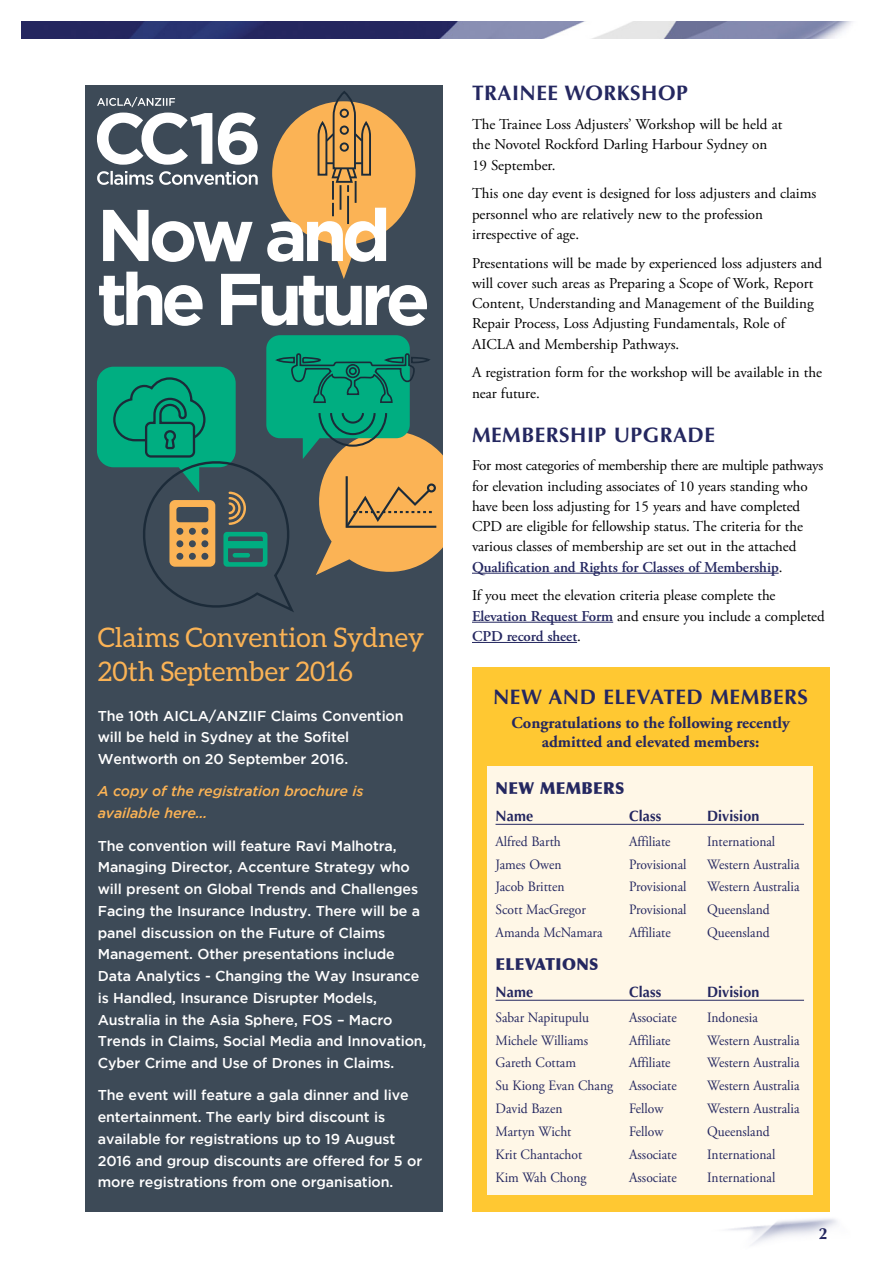
<style>
.page{position:relative;width:893px;height:1263px;background:#fff}
.page>*{position:absolute;margin:0;border:0;box-sizing:border-box;transform-origin:0 0}
.t1{font:700 73.05px/63.9px "Gotham";letter-spacing:-.08em;color:#fff}
.t2{font:27px/34.2px "Aleo";color:#fbb355}
.t3{font:700 21px "Optima";letter-spacing:.025em;color:#242760}
.t4{font:700 16.5px/19.5px "Adobe Garamond Pro";color:#242760;text-align:center}
.t5{font:900 16.5px "Optima";letter-spacing:.025em;color:#242760;scale:.95 1}
.t6{font:700 16.2px "Optima";color:#242760}
.t7{font:15px/20.2px "Adobe Garamond Pro";color:#000}
.t8{font:700 15px "Optima";letter-spacing:.01em;color:#242760;scale:.95 1}
.t9{font:500 14.25px/21.8px "Gotham";letter-spacing:-.01em;color:#fff}
.t10{font:14.25px "Adobe Garamond Pro";color:#242760;scale:.95 1}
.t11{font:italic 500 14.25px/21.8px "Gotham";letter-spacing:-.01em;color:#fbb355}
.s1{font-weight:600;color:#242760}
</style>
<div class="page">
<img style="left:728px;top:1218px;width:109px;height:27px">
<img style="left:21px;top:21px;width:832px;height:17px">
<hr style="left:472px;top:573px;width:307px;height:1px;background:#242760">
<hr style="left:472px;top:622px;width:141px;height:1px;background:#242760">
<hr style="left:472px;top:642px;width:105px;height:1px;background:#242760">
<div style="left:472px;top:668px;width:357px;height:544px;background:#ffc832"></div>
<div style="left:487px;top:766px;width:325px;height:428px;background:#fff7e7"></div>
<hr style="left:496px;top:824px;width:308px;height:1px;background:#242760">
<hr style="left:496px;top:1000px;width:308px;height:1px;background:#242760">
<div style="left:85px;top:85px;width:357px;height:1127px;background:#3d4a57"></div>
<svg style="left:272px;top:91px;width:143px;height:188px"></svg>
<svg style="left:97px;top:335px;width:345px;height:277px"></svg>
<div style="left:346px;top:364px;width:14px;height:14px;border:2px solid #1c2b39;border-radius:50%"></div>
<div style="left:349px;top:367px;width:8px;height:8px;border:2px solid #1c2b39;border-radius:50%"></div>
<svg style="left:97px;top:97px;width:78px;height:10px"></svg>
<svg style="left:97px;top:113px;width:161px;height:52px"></svg>
<svg style="left:97px;top:171px;width:161px;height:14px"></svg>
<h1 class="t1" style="left:97px;top:201px;width:335px">Now and the Future</h1>
<h2 class="t2" style="left:98px;top:620px;width:328px">Claims Convention Sydney<br>20th September 2016</h2>
<p class="t9" style="left:98px;top:704px;width:307px">The 10th AICLA/ANZIIF Claims Convention will be held in Sydney at the Sofitel<br>Wentworth on 20 September 2016.</p>
<p class="t11" style="left:98px;top:780px;width:267px">A copy of the registration brochure is available here…</p>
<p class="t9" style="left:98px;top:834px;width:330px">The convention will feature Ravi Malhotra, Managing Director, Accenture Strategy who will present on Global Trends and Challenges Facing the Insurance Industry. There will be a panel discussion on the Future of Claims Management. Other presentations include Data Analytics - Changing the Way Insurance is Handled, Insurance Disrupter Models, Australia in the Asia Sphere, FOS – Macro Trends in Claims, Social Media and Innovation, Cyber Crime and Use of Drones in Claims.</p>
<p class="t9" style="left:98px;top:1084px;width:326px">The event will feature a gala dinner and live entertainment. The early bird discount is available for registrations up to 19 August 2016 and group discounts are offered for 5 or more registrations from one organisation.</p>
<h3 class="t3" style="left:472px;top:81px;width:217px">TRAINEE WORKSHOP</h3>
<p class="t7" style="left:472px;top:115px;width:312px">The Trainee Loss Adjusters’ Workshop will be held at the Novotel Rockford Darling Harbour Sydney on<br>19 September.</p>
<p class="t7" style="left:472px;top:184px;width:346px">This one day event is designed for loss adjusters and claims personnel who are relatively new to the profession irrespective of age.</p>
<p class="t7" style="left:472px;top:253px;width:352px">Presentations will be made by experienced loss adjusters and will cover such areas as Preparing a Scope of Work, Report Content, Understanding and Management of the Building Repair Process, Loss Adjusting Fundamentals, Role of AICLA and Membership Pathways.</p>
<p class="t7" style="left:472px;top:363px;width:351px">A registration form for the workshop will be available in the near future.</p>
<h3 class="t3" style="left:472px;top:422px;width:244px">MEMBERSHIP UPGRADE</h3>
<p class="t7" style="left:472px;top:456px;width:353px">For most categories of membership there are multiple pathways for elevation including associates of 10 years standing who have been loss adjusting for 15 years and have completed CPD are eligible for fellowship status. The criteria for the various classes of membership are set out in the attached <span class="s1">Qualification and Rights for Classes of Membership</span>.</p>
<p class="t7" style="left:472px;top:586px;width:354px">If you meet the elevation criteria please complete the<br><span class="s1">Elevation Request Form</span> and ensure you include a completed<br><span class="s1">CPD record sheet</span>.</p>
<h3 class="t3" style="left:493px;top:685px;width:316px">NEW AND ELEVATED MEMBERS</h3>
<p class="t4" style="left:511px;top:713px;width:280px">Congratulations to the following recently admitted and elevated members:</p>
<p class="t5" style="left:496px;top:778px;width:137px">NEW MEMBERS</p>
<p class="t8" style="left:496px;top:807px;width:41px">Name</p>
<p class="t8" style="left:629px;top:807px;width:35px">Class</p>
<p class="t8" style="left:707px;top:807px;width:57px">Division</p>
<p class="t10" style="left:496px;top:833px;width:70px">Alfred Barth</p>
<p class="t10" style="left:629px;top:833px;width:45px">Affiliate</p>
<p class="t10" style="left:707px;top:833px;width:73px">International</p>
<p class="t10" style="left:496px;top:855px;width:71px">James Owen</p>
<p class="t10" style="left:629px;top:855px;width:62px">Provisional</p>
<p class="t10" style="left:707px;top:855px;width:99px">Western Australia</p>
<p class="t10" style="left:496px;top:878px;width:74px">Jacob Britten</p>
<p class="t10" style="left:629px;top:878px;width:62px">Provisional</p>
<p class="t10" style="left:707px;top:878px;width:99px">Western Australia</p>
<p class="t10" style="left:496px;top:901px;width:97px">Scott MacGregor</p>
<p class="t10" style="left:629px;top:901px;width:62px">Provisional</p>
<p class="t10" style="left:707px;top:901px;width:67px">Queensland</p>
<p class="t10" style="left:496px;top:924px;width:114px">Amanda McNamara</p>
<p class="t10" style="left:629px;top:924px;width:45px">Affiliate</p>
<p class="t10" style="left:707px;top:924px;width:67px">Queensland</p>
<p class="t5" style="left:496px;top:954px;width:110px">ELEVATIONS</p>
<p class="t8" style="left:496px;top:983px;width:41px">Name</p>
<p class="t8" style="left:629px;top:983px;width:35px">Class</p>
<p class="t8" style="left:707px;top:983px;width:57px">Division</p>
<p class="t10" style="left:496px;top:1008px;width:100px">Sabar Napitupulu</p>
<p class="t10" style="left:629px;top:1008px;width:52px">Associate</p>
<p class="t10" style="left:707px;top:1008px;width:55px">Indonesia</p>
<p class="t10" style="left:496px;top:1031px;width:99px">Michele Williams</p>
<p class="t10" style="left:629px;top:1031px;width:45px">Affiliate</p>
<p class="t10" style="left:707px;top:1031px;width:99px">Western Australia</p>
<p class="t10" style="left:496px;top:1054px;width:86px">Gareth Cottam</p>
<p class="t10" style="left:629px;top:1054px;width:45px">Affiliate</p>
<p class="t10" style="left:707px;top:1054px;width:99px">Western Australia</p>
<p class="t10" style="left:496px;top:1077px;width:192px">Su Kiong Evan Chang Associate</p>
<p class="t10" style="left:707px;top:1077px;width:99px">Western Australia</p>
<p class="t10" style="left:496px;top:1100px;width:72px">David Bazen</p>
<p class="t10" style="left:629px;top:1100px;width:37px">Fellow</p>
<p class="t10" style="left:707px;top:1100px;width:99px">Western Australia</p>
<p class="t10" style="left:496px;top:1123px;width:81px">Martyn Wicht</p>
<p class="t10" style="left:629px;top:1123px;width:37px">Fellow</p>
<p class="t10" style="left:707px;top:1123px;width:67px">Queensland</p>
<p class="t10" style="left:496px;top:1146px;width:93px">Krit Chantachot</p>
<p class="t10" style="left:629px;top:1146px;width:52px">Associate</p>
<p class="t10" style="left:707px;top:1146px;width:73px">International</p>
<p class="t10" style="left:496px;top:1169px;width:97px">Kim Wah Chong</p>
<p class="t10" style="left:629px;top:1169px;width:52px">Associate</p>
<p class="t10" style="left:707px;top:1169px;width:73px">International</p>
<p class="t6" style="left:819px;top:1224px;width:10px">2</p>
</div>
